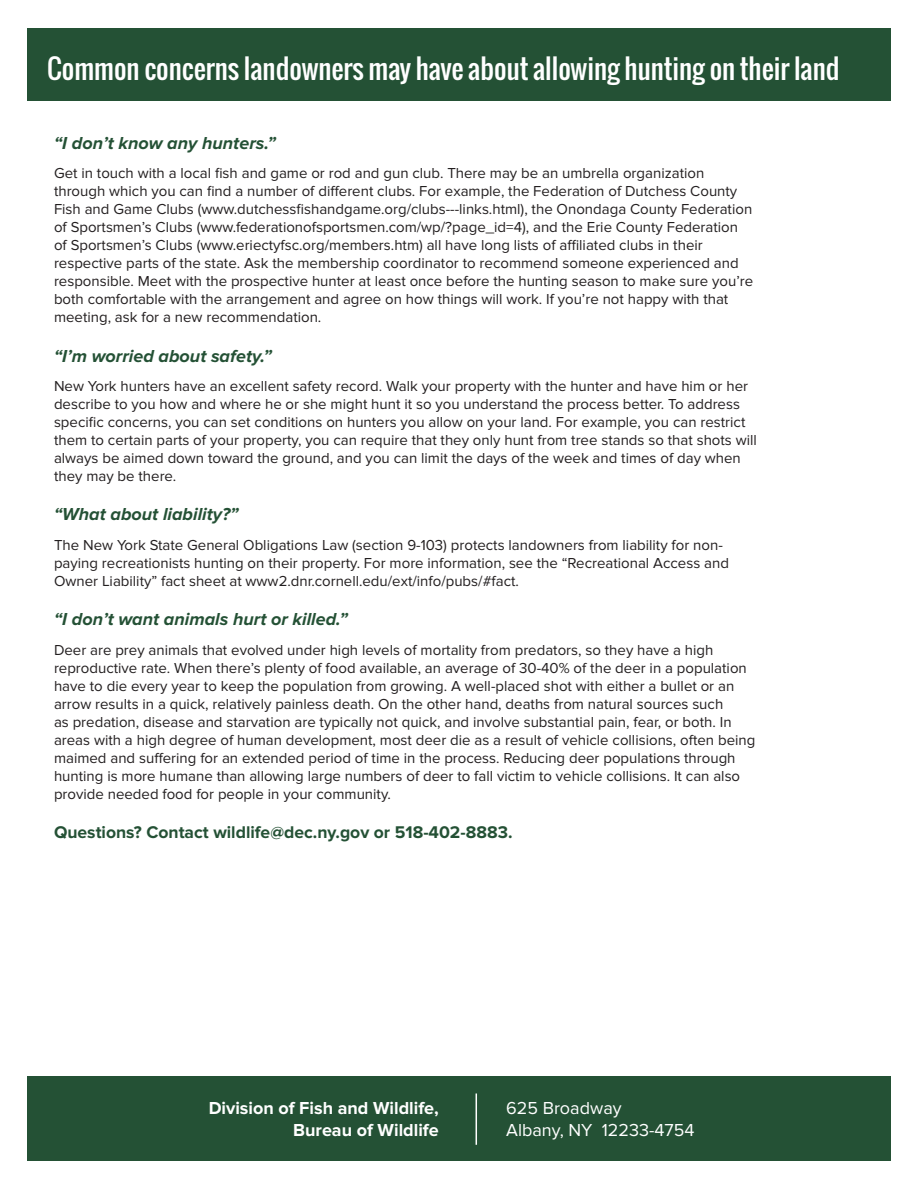
<style>
.page{position:relative;width:918px;height:1188px;background:#fff}
.page>*{position:absolute;margin:0;border:0;box-sizing:border-box;transform-origin:0 0}
.t1{font:27px "Oswald";color:#fff}
.t2{font:italic 700 18px "Proxima Nova";color:#245135}
.t3{font:700 18px/21.6px "Proxima Nova";color:#fff;text-align:right}
.t4{font:18px "Proxima Nova";color:#fff}
.t5{font:700 17.55px "Proxima Nova";color:#245135}
.t6{font:15px/18px "Proxima Nova";color:#231f20}
</style>
<div class="page">
<div style="left:27px;top:28px;width:864px;height:73px;background:#245135"></div>
<div style="left:27px;top:1077px;width:864px;height:84px;background:#245135"></div>
<hr style="left:476px;top:1094px;width:1px;height:51px;background:#fff">
<p class="t1" style="left:47px;top:48px;width:794px">Common concerns landowners may have about allowing hunting on their land</p>
<p class="t2" style="left:54px;top:132px;width:223px">“I don’t know any hunters.”</p>
<p class="t6" style="left:54px;top:164px;width:701px">Get in touch with a local fish and game or rod and gun club. There may be an umbrella organization through which you can find a number of different clubs. For example, the Federation of Dutchess County Fish and Game Clubs (www.dutchessfishandgame.org/clubs---links.html), the Onondaga County Federation of Sportsmen’s Clubs (www.federationofsportsmen.com/wp/?page_id=4), and the Erie County Federation of Sportsmen’s Clubs (www.eriectyfsc.org/members.htm) all have long lists of affiliated clubs in their respective parts of the state. Ask the membership coordinator to recommend someone experienced and responsible. Meet with the prospective hunter at least once before the hunting season to make sure you’re both comfortable with the arrangement and agree on how things will work. If you’re not happy with that meeting, ask for a new recommendation.</p>
<p class="t2" style="left:54px;top:345px;width:219px">“I’m worried about safety.”</p>
<p class="t6" style="left:54px;top:377px;width:704px">New York hunters have an excellent safety record. Walk your property with the hunter and have him or her describe to you how and where he or she might hunt it so you understand the process better. To address specific concerns, you can set conditions on hunters you allow on your land. For example, you can restrict them to certain parts of your property, you can require that they only hunt from tree stands so that shots will always be aimed down toward the ground, and you can limit the days of the week and times of day when they may be there.</p>
<p class="t2" style="left:54px;top:504px;width:186px">“What about liability?”</p>
<p class="t6" style="left:54px;top:536px;width:676px">The New York State General Obligations Law (section 9-103) protects landowners from liability for non&shy;paying recreationists hunting on their property. For more information, see the “Recreational Access and<br>Owner Liability” fact sheet at www2.dnr.cornell.edu/ext/info/pubs/#fact.</p>
<p class="t2" style="left:54px;top:609px;width:295px">“I don’t want animals hurt or killed.”</p>
<p class="t6" style="left:54px;top:641px;width:703px">Deer are prey animals that evolved under high levels of mortality from predators, so they have a high reproductive rate. When there’s plenty of food available, an average of 30-40% of the deer in a population have to die every year to keep the population from growing. A well-placed shot with either a bullet or an arrow results in a quick, relatively painless death. On the other hand, deaths from natural sources such<br>as predation, disease and starvation are typically not quick, and involve substantial pain, fear, or both. In areas with a high degree of human development, most deer die as a result of vehicle collisions, often being maimed and suffering for an extended period of time in the process. Reducing deer populations through hunting is more humane than allowing large numbers of deer to fall victim to vehicle collisions. It can also provide needed food for people in your community.</p>
<p class="t5" style="left:54px;top:822px;width:460px">Questions? Contact wildlife@dec.ny.gov or 518-402-8883.</p>
<p class="t3" style="left:209px;top:1098px;width:232px">Division of Fish and Wildlife,<br>Bureau of Wildlife</p>
<p class="t4" style="left:506px;top:1098px;width:117px">625 Broadway</p>
<p class="t4" style="left:506px;top:1119px;width:190px">Albany, NY 12233-4754</p>
</div>
